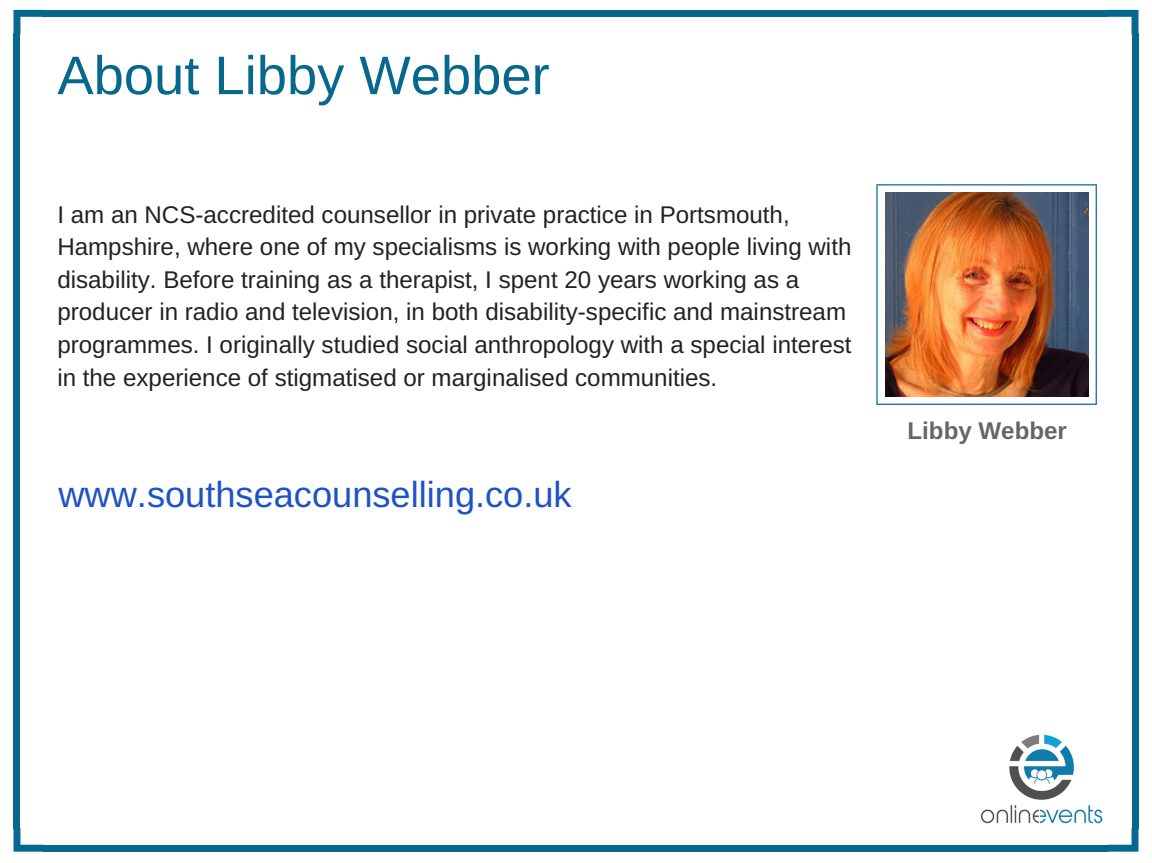
<style>
.page{position:relative;width:1152px;height:863px;background:#fff}
.page>*{position:absolute;margin:0;border:0;box-sizing:border-box;transform-origin:0 0}
.t1{font:54.3px "Arimo";color:#06688c}
.t2{font:36.3px "Arimo";color:#1e53c6}
.t3{font:24.15px/32.7px "Arimo";color:#222}
.t4{font:700 24.15px "Arimo";color:#666}
</style>
<div class="page">
<svg style="left:14px;top:10px;width:29px;height:25px"></svg>
<div style="left:14px;top:33px;width:6px;height:795px;background:#06688c"></div>
<svg style="left:14px;top:827px;width:29px;height:24px"></svg>
<div style="left:43px;top:844px;width:1065px;height:7px;background:#06688c"></div>
<svg style="left:1107px;top:827px;width:32px;height:24px"></svg>
<div style="left:1132px;top:33px;width:7px;height:795px;background:#06688c"></div>
<div style="left:43px;top:10px;width:1065px;height:7px;background:#06688c"></div>
<svg style="left:1108px;top:10px;width:31px;height:25px"></svg>
<img style="left:980px;top:734px;width:123px;height:90px">
<img style="left:876px;top:184px;width:221px;height:221px">
<h1 class="t1" style="left:57px;top:45px;width:494px">About Libby Webber</h1>
<p class="t3" style="left:57px;top:198px;width:796px">I am an NCS-accredited counsellor in private practice in Portsmouth, Hampshire, where one of my specialisms is working with people living with disability. Before training as a therapist, I spent 20 years working as a producer in radio and television, in both disability-specific and mainstream programmes. I originally studied social anthropology with a special interest in the experience of stigmatised or marginalised communities.</p>
<h2 class="t2" style="left:58px;top:474px;width:515px">www.southseacounselling.co.uk</h2>
<p class="t4" style="left:907px;top:417px;width:161px">Libby Webber</p>
</div>
